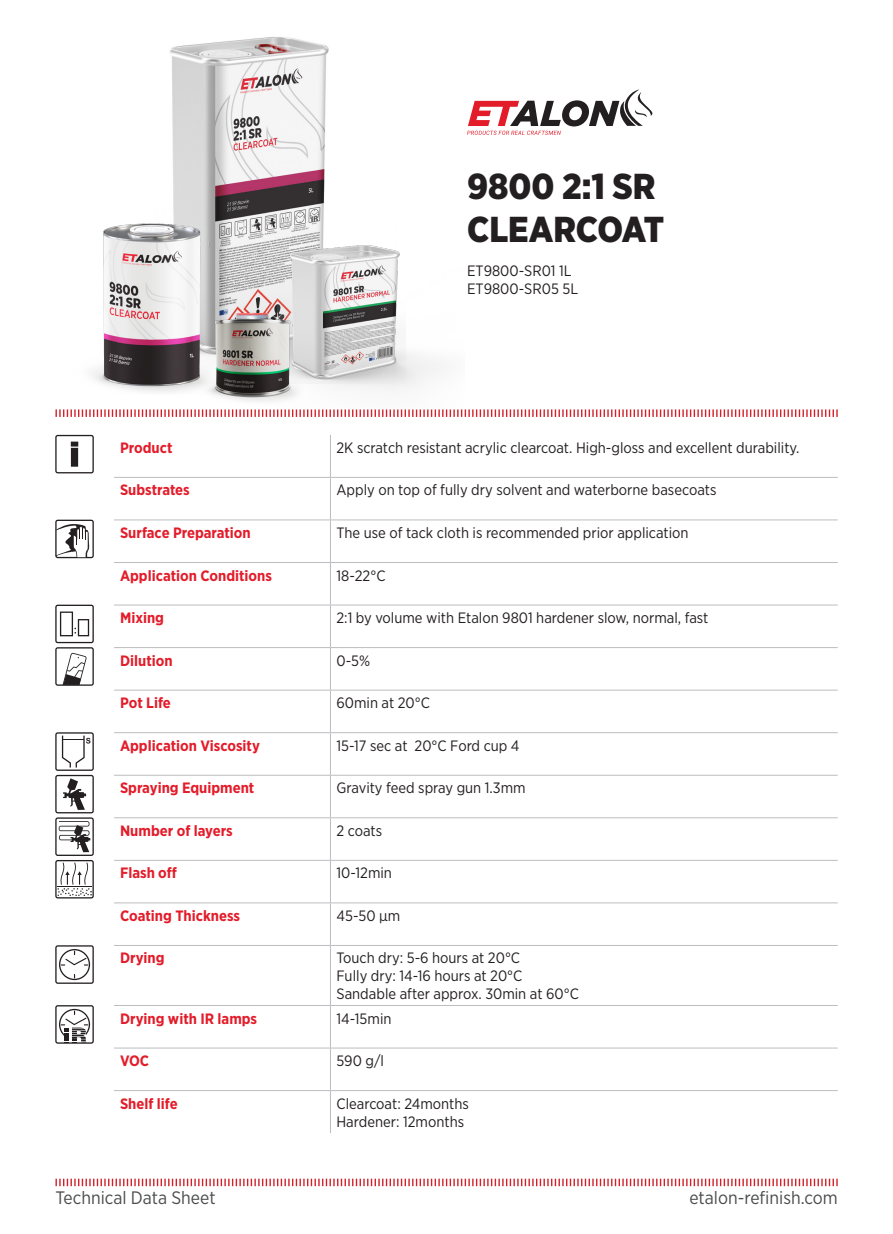
<style>
.page{position:relative;width:893px;height:1234px;background:#fff}
.page>*{position:absolute;margin:0;border:0;box-sizing:border-box;transform-origin:0 0}
.t1{font:900 36px "Gotham Narrow";color:#231f20}
.t2{font:18px "Gotham Narrow";color:#4b4c4d}
.Column_Left{font:15px "Gotham Narrow";color:#231f20}
.Column_Left-2{font:700 15px "Gotham Narrow";color:#e31c2a}
</style>
<div class="page">
<svg style="left:55px;top:1178px;width:783px;height:9px"></svg>
<svg style="left:55px;top:945px;width:39px;height:38px"></svg>
<svg style="left:55px;top:519px;width:39px;height:39px"></svg>
<svg style="left:467px;top:89px;width:186px;height:46px"></svg>
<svg style="left:55px;top:409px;width:783px;height:8px"></svg>
<svg style="left:55px;top:435px;width:39px;height:38px"></svg>
<svg style="left:55px;top:732px;width:39px;height:166px"></svg>
<svg style="left:55px;top:604px;width:39px;height:81px"></svg>
<hr style="left:330px;top:435px;width:1px;height:42px;background:#bcbdc0">
<hr style="left:114px;top:477px;width:216px;height:1px;background:#bcbdc0">
<hr style="left:330px;top:477px;width:508px;height:1px;background:#bcbdc0">
<hr style="left:330px;top:477px;width:1px;height:42px;background:#bcbdc0">
<hr style="left:114px;top:519px;width:216px;height:1px;background:#bcbdc0">
<hr style="left:330px;top:519px;width:508px;height:1px;background:#bcbdc0">
<hr style="left:330px;top:520px;width:1px;height:42px;background:#bcbdc0">
<hr style="left:114px;top:562px;width:216px;height:1px;background:#bcbdc0">
<hr style="left:330px;top:562px;width:508px;height:1px;background:#bcbdc0">
<hr style="left:330px;top:562px;width:1px;height:42px;background:#bcbdc0">
<hr style="left:114px;top:604px;width:216px;height:1px;background:#bcbdc0">
<hr style="left:330px;top:604px;width:508px;height:1px;background:#bcbdc0">
<hr style="left:330px;top:605px;width:1px;height:42px;background:#bcbdc0">
<hr style="left:114px;top:647px;width:216px;height:1px;background:#bcbdc0">
<hr style="left:330px;top:647px;width:508px;height:1px;background:#bcbdc0">
<hr style="left:330px;top:647px;width:1px;height:42px;background:#bcbdc0">
<hr style="left:114px;top:689px;width:216px;height:1px;background:#bcbdc0">
<hr style="left:330px;top:689px;width:508px;height:1px;background:#bcbdc0">
<hr style="left:330px;top:690px;width:1px;height:42px;background:#bcbdc0">
<hr style="left:114px;top:732px;width:216px;height:1px;background:#bcbdc0">
<hr style="left:330px;top:732px;width:508px;height:1px;background:#bcbdc0">
<hr style="left:330px;top:733px;width:1px;height:41px;background:#bcbdc0">
<hr style="left:114px;top:774px;width:216px;height:1px;background:#bcbdc0">
<hr style="left:330px;top:774px;width:508px;height:1px;background:#bcbdc0">
<hr style="left:330px;top:775px;width:1px;height:42px;background:#bcbdc0">
<hr style="left:114px;top:817px;width:216px;height:1px;background:#bcbdc0">
<hr style="left:330px;top:817px;width:508px;height:1px;background:#bcbdc0">
<hr style="left:330px;top:818px;width:1px;height:41px;background:#bcbdc0">
<hr style="left:114px;top:859px;width:216px;height:1px;background:#bcbdc0">
<hr style="left:330px;top:859px;width:508px;height:1px;background:#bcbdc0">
<hr style="left:330px;top:860px;width:1px;height:42px;background:#bcbdc0">
<hr style="left:114px;top:902px;width:216px;height:1px;background:#bcbdc0">
<hr style="left:330px;top:902px;width:508px;height:1px;background:#bcbdc0">
<hr style="left:330px;top:903px;width:1px;height:41px;background:#bcbdc0">
<hr style="left:114px;top:944px;width:216px;height:1px;background:#bcbdc0">
<hr style="left:330px;top:944px;width:508px;height:1px;background:#bcbdc0">
<hr style="left:330px;top:945px;width:1px;height:59px;background:#bcbdc0">
<hr style="left:114px;top:1004px;width:216px;height:1px;background:#bcbdc0">
<hr style="left:330px;top:1004px;width:508px;height:1px;background:#bcbdc0">
<hr style="left:330px;top:1005px;width:1px;height:42px;background:#bcbdc0">
<hr style="left:114px;top:1047px;width:216px;height:1px;background:#bcbdc0">
<hr style="left:330px;top:1047px;width:508px;height:1px;background:#bcbdc0">
<hr style="left:330px;top:1048px;width:1px;height:41px;background:#bcbdc0">
<hr style="left:114px;top:1089px;width:216px;height:1px;background:#bcbdc0">
<hr style="left:330px;top:1089px;width:508px;height:1px;background:#bcbdc0">
<hr style="left:330px;top:1090px;width:1px;height:42px;background:#bcbdc0">
<img style="left:170px;top:37px;width:159px;height:250px">
<img style="left:92px;top:207px;width:160px;height:185px">
<img style="left:277px;top:207px;width:165px;height:183px">
<img style="left:190px;top:287px;width:125px;height:130px">
<svg style="left:55px;top:1005px;width:39px;height:38px"></svg>
<p class="t1" style="left:467px;top:163px;width:190px">9800 2:1 SR</p>
<p class="t1" style="left:467px;top:206px;width:198px">CLEARCOAT</p>
<p class="Column_Left" style="left:467px;top:261px;width:106px">ET9800-SR01 1L</p>
<p class="Column_Left" style="left:467px;top:279px;width:113px">ET9800-SR05 5L</p>
<p class="Column_Left-2" style="left:120px;top:438px;width:54px">Product</p>
<p class="Column_Left" style="left:336px;top:438px;width:464px">2K scratch resistant acrylic clearcoat. High-gloss and excellent durability.</p>
<p class="Column_Left-2" style="left:120px;top:480px;width:71px">Substrates</p>
<p class="Column_Left" style="left:336px;top:480px;width:381px">Apply on top of fully dry solvent and waterborne basecoats</p>
<p class="Column_Left-2" style="left:120px;top:523px;width:132px">Surface Preparation</p>
<p class="Column_Left" style="left:336px;top:523px;width:354px">The use of tack cloth is recommended prior application</p>
<p class="Column_Left-2" style="left:120px;top:565px;width:153px">Application Conditions</p>
<p class="Column_Left" style="left:336px;top:565px;width:51px">18-22°C</p>
<p class="Column_Left-2" style="left:120px;top:608px;width:46px">Mixing</p>
<p class="Column_Left" style="left:336px;top:608px;width:373px">2:1 by volume with Etalon 9801 hardener slow, normal, fast</p>
<p class="Column_Left-2" style="left:120px;top:650px;width:54px">Dilution</p>
<p class="Column_Left" style="left:336px;top:651px;width:35px">0-5%</p>
<p class="Column_Left-2" style="left:120px;top:693px;width:52px">Pot Life</p>
<p class="Column_Left" style="left:336px;top:693px;width:95px">60min at 20°C</p>
<p class="Column_Left-2" style="left:120px;top:735px;width:141px">Application Viscosity</p>
<p class="Column_Left" style="left:336px;top:736px;width:185px">15-17 sec at 20°C Ford cup 4</p>
<p class="Column_Left-2" style="left:120px;top:778px;width:136px">Spraying Equipment</p>
<p class="Column_Left" style="left:336px;top:778px;width:191px">Gravity feed spray gun 1.3mm</p>
<p class="Column_Left-2" style="left:120px;top:820px;width:114px">Number of layers</p>
<p class="Column_Left" style="left:336px;top:821px;width:47px">2 coats</p>
<p class="Column_Left-2" style="left:120px;top:863px;width:58px">Flash off</p>
<p class="Column_Left" style="left:336px;top:863px;width:57px">10-12min</p>
<p class="Column_Left-2" style="left:120px;top:905px;width:122px">Coating Thickness</p>
<p class="Column_Left" style="left:336px;top:906px;width:65px">45-50 μm</p>
<p class="Column_Left-2" style="left:120px;top:948px;width:46px">Drying</p>
<p class="Column_Left" style="left:336px;top:948px;width:185px">Touch dry: 5-6 hours at 20°C</p>
<p class="Column_Left" style="left:336px;top:966px;width:187px">Fully dry: 14-16 hours at 20°C</p>
<p class="Column_Left" style="left:336px;top:984px;width:244px">Sandable after approx. 30min at 60°C</p>
<p class="Column_Left-2" style="left:120px;top:1008px;width:139px">Drying with IR lamps</p>
<p class="Column_Left" style="left:336px;top:1008px;width:57px">14-15min</p>
<p class="Column_Left-2" style="left:120px;top:1050px;width:31px">VOC</p>
<p class="Column_Left" style="left:336px;top:1051px;width:49px">590 g/l</p>
<p class="Column_Left-2" style="left:120px;top:1093px;width:59px">Shelf life</p>
<p class="Column_Left" style="left:336px;top:1093px;width:134px">Clearcoat: 24months</p>
<p class="Column_Left" style="left:336px;top:1111px;width:129px">Hardener: 12months</p>
<p class="t2" style="left:55px;top:1186px;width:162px">Technical Data Sheet</p>
<p class="t2" style="left:689px;top:1186px;width:150px">etalon-refinish.com</p>
</div>
